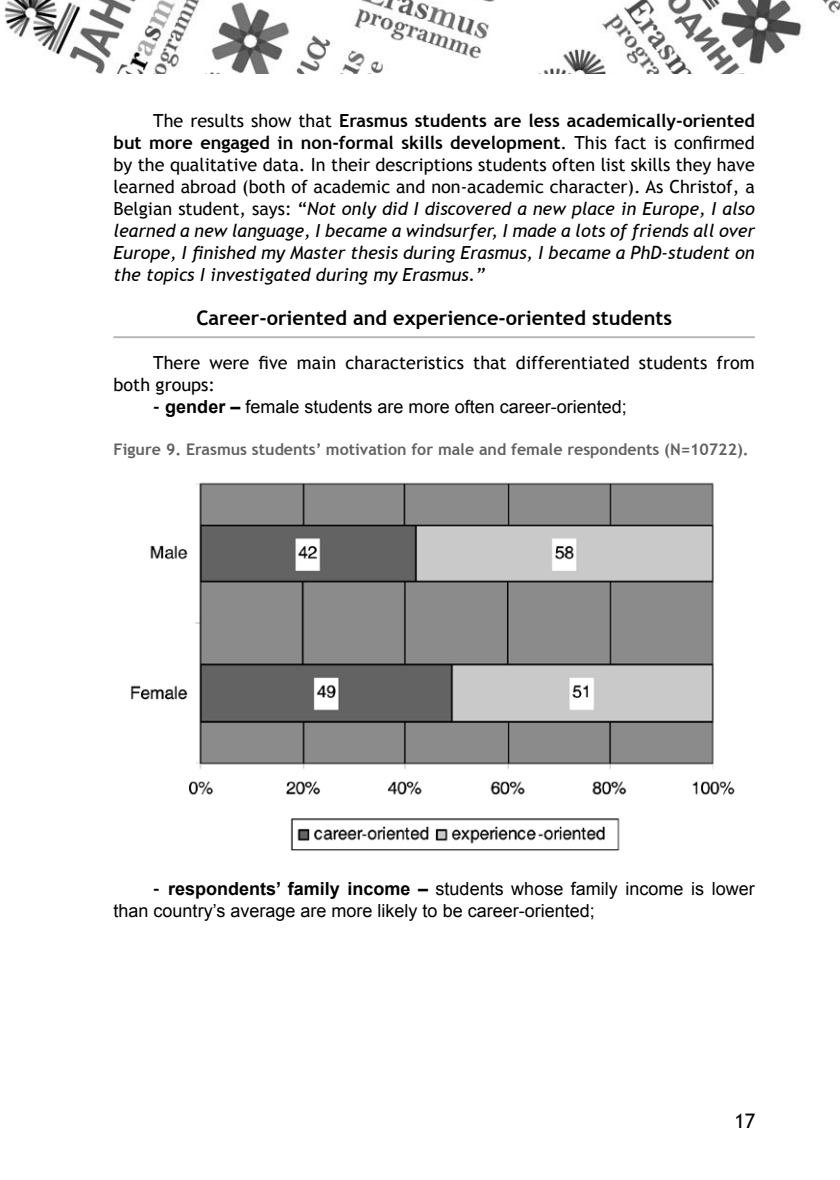
<style>
.page{position:relative;width:840px;height:1180px;background:#fff}
.page>*{position:absolute;margin:0;border:0;box-sizing:border-box;transform-origin:0 0}
.t1{font:700 20px "Trebuchet MS";color:#000}
.t2{font:20px "Trebuchet MS";color:#000}
.t3{font:italic 18px/22px "Trebuchet MS";color:#000;text-align:justify}
.t4{font:18px/22px "Arial";color:#000}
.t5{font:18px/22px "Trebuchet MS";color:#000}
.t6{font:700 16px "Trebuchet MS";color:#626262}
.s1{font-style:normal}
.s2{font-weight:700;font-style:normal}
.s3{font-family:"Trebuchet MS";font-weight:700}
.s4{font-weight:700}
</style>
<div class="page">
<img style="left:4px;top:0;width:835px;height:73px">
<hr style="left:113px;top:336px;width:641px;height:2px;background:#b7b7b7">
<img style="left:131px;top:482px;width:604px;height:369px">
<p class="t3" style="left:113px;top:109px;width:642px;text-indent:40px"><span class="s1">The results show that</span> <span class="s2">Erasmus students are less academically-oriented but more engaged in non-formal skills development</span><span class="s1">. This fact is confirmed by the qualitative data. In their descriptions students often list skills they have learned abroad (both of academic and non-academic character). As Christof, a Belgian student, says: “</span>Not only did I discovered a new place in Europe, I also learned a new language, I became a windsurfer, I made a lots of friends all over Europe, I finished my Master thesis during Erasmus, I became a PhD-student on the topics I investigated during my Erasmus.”</p>
<p class="t1" style="left:196px;top:305px;width:477px">Career-oriented and experience-oriented students</p>
<p class="t5" style="left:113px;top:352px;width:642px;text-indent:40px">There were five main characteristics that differentiated students from both groups:</p>
<p class="t4" style="left:153px;top:396px;width:475px"><span class="s3">-</span> <span class="s4">gender –</span> female students are more often career-oriented;</p>
<p class="t6" style="left:113px;top:439px;width:636px">Figure 9. Erasmus students’ motivation for male and female respondents (N=10722).</p>
<p class="t4" style="left:113px;top:878px;width:642px;text-indent:40px"><span class="s3">-</span> <span class="s4">respondents’ family income –</span> students whose family income is lower than country’s average are more likely to be career-oriented;</p>
<p class="t2" style="left:734px;top:1108px;width:22px">17</p>
</div>
